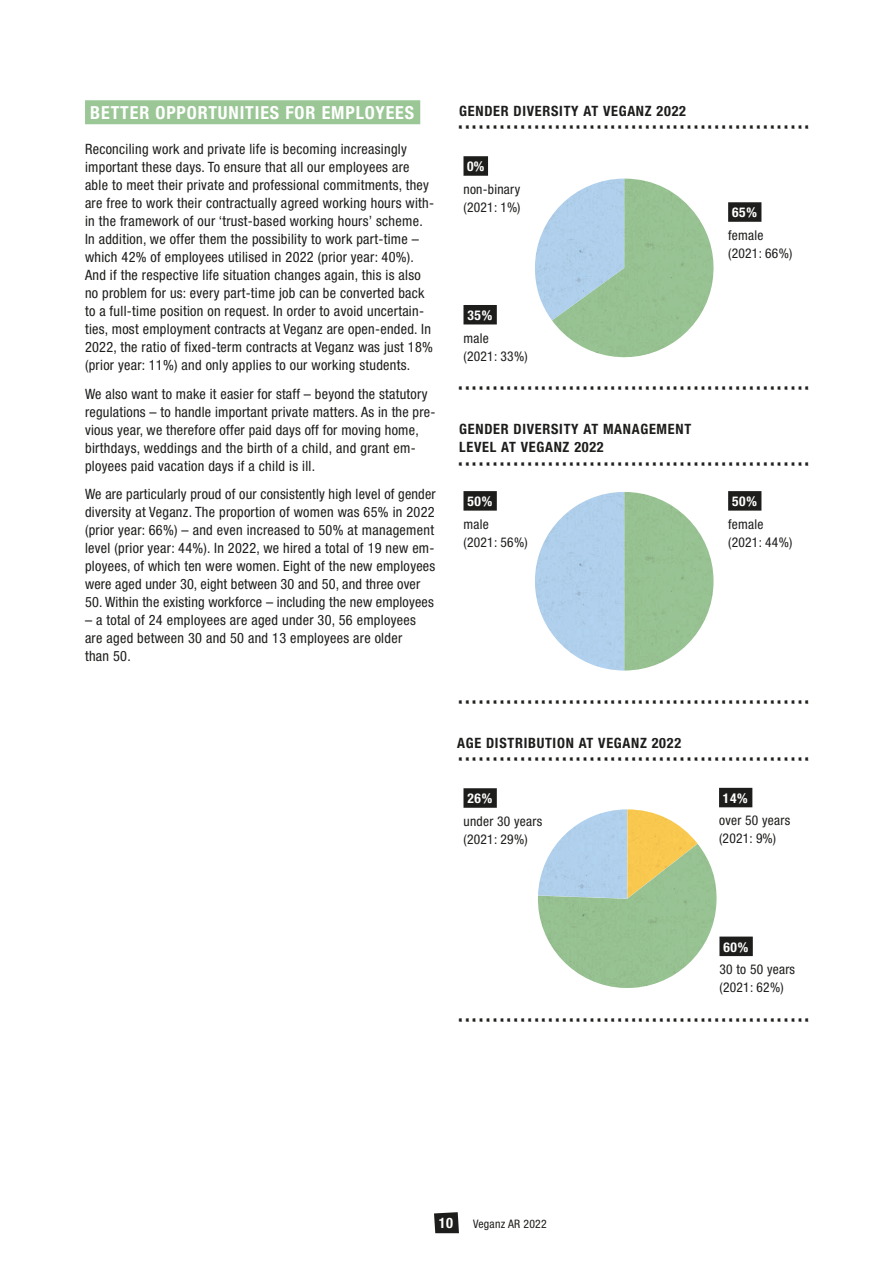
<style>
.page{position:relative;width:893px;height:1263px;background:#fff}
.page>*{position:absolute;margin:0;border:0;box-sizing:border-box;transform-origin:0 0}
.t1{font:21px "SO Veganz";color:#1d1d1b}
.t2{font:700 condensed 18px "Helvetica Neue LT Std";letter-spacing:.05em;color:#fff}
.t3{font:700 condensed 14.4px "Helvetica Neue LT Std";color:#fff}
.t4{font:condensed 14.25px/18px "Helvetica Neue LT Std";letter-spacing:.02em;color:#1d1d1b}
.t5{font:700 condensed 14.25px/18px "Helvetica Neue LT Std";letter-spacing:.05em;color:#1d1d1b}
.t6{font:condensed 13.5px/18px "Helvetica Neue LT Std";letter-spacing:.02em;color:#1d1d1b}
.t7{font:700 condensed 13.5px "Helvetica Neue LT Std";letter-spacing:.05em;color:#fff}
.t8{font:condensed 11.7px "Helvetica Neue LT Std";letter-spacing:.02em;color:#1d1d1b}
</style>
<div class="page">
<div style="left:85px;top:100px;width:335px;height:24px;background:#9bc796"></div>
<div style="left:728px;top:202px;width:33px;height:20px;background:#1d1d1b"></div>
<div style="left:463px;top:156px;width:25px;height:20px;background:#1d1d1b"></div>
<div style="left:463px;top:305px;width:34px;height:19px;background:#1d1d1b"></div>
<svg style="left:535px;top:179px;width:179px;height:179px"></svg>
<img style="left:535px;top:179px;width:178px;height:178px;border-radius:89px">
<svg style="left:535px;top:492px;width:178px;height:178px"></svg>
<div style="left:728px;top:491px;width:33px;height:20px;background:#1d1d1b"></div>
<div style="left:463px;top:491px;width:34px;height:20px;background:#1d1d1b"></div>
<img style="left:535px;top:492px;width:178px;height:178px;border-radius:89px">
<svg style="left:538px;top:809px;width:179px;height:179px"></svg>
<div style="left:719px;top:788px;width:33px;height:19px;background:#1d1d1b"></div>
<div style="left:719px;top:936px;width:34px;height:20px;background:#1d1d1b"></div>
<img style="left:538px;top:809px;width:178px;height:179px;border-radius:89px">
<div style="left:463px;top:788px;width:34px;height:20px;background:#1d1d1b"></div>
<svg style="left:434px;top:1212px;width:25px;height:21px"></svg>
<p class="t2" style="left:90px;top:102px;width:325px">BETTER OPPORTUNITIES FOR EMPLOYEES</p>
<p class="t4" style="left:85px;top:140px;width:350px">Reconciling work and private life is becoming increasingly important these days. To ensure that all our employees are able to meet their private and professional commitments, they are free to work their contractually agreed working hours with&shy;in the framework of our ‘trust-based working hours’ scheme.<br>In addition, we offer them the possibility to work part-time – which 42% of employees utilised in 2022 (prior year: 40%).<br>And if the respective life situation changes again, this is also no problem for us: every part-time job can be converted back to a full-time position on request. In order to avoid uncertain&shy;ties, most employment contracts at Veganz are open-ended. In 2022, the ratio of fixed-term contracts at Veganz was just 18% (prior year: 11%) and only applies to our working students.</p>
<p class="t4" style="left:85px;top:385px;width:352px">We also want to make it easier for staff – beyond the statutory regulations – to handle important private matters. As in the pre&shy;vious year, we therefore offer paid days off for moving home, birthdays, weddings and the birth of a child, and grant em&shy;ployees paid vacation days if a child is ill.</p>
<p class="t4" style="left:85px;top:485px;width:352px">We are particularly proud of our consistently high level of gender diversity at Veganz. The proportion of women was 65% in 2022 (prior year: 66%) – and even increased to 50% at management level (prior year: 44%). In 2022, we hired a total of 19 new em&shy;ployees, of which ten were women. Eight of the new employees were aged under 30, eight between 30 and 50, and three over</p>
<p class="t4" style="left:85px;top:593px;width:350px">50. Within the existing workforce – including the new employees</p>
<p class="t4" style="left:85px;top:611px;width:332px">– a total of 24 employees are aged under 30, 56 employees are aged between 30 and 50 and 13 employees are older than 50.</p>
<p class="t5" style="left:459px;top:102px;width:228px">GENDER DIVERSITY AT VEGANZ 2022</p>
<h1 class="t1" style="left:457px;top:107px;width:355px">...................................................</h1>
<p class="t7" style="left:467px;top:158px;width:19px">0%</p>
<p class="t6" style="left:463px;top:180px;width:59px">non-binary (2021: 1%)</p>
<p class="t7" style="left:467px;top:307px;width:26px">35%</p>
<p class="t6" style="left:463px;top:329px;width:66px">male<br>(2021: 33%)</p>
<p class="t7" style="left:732px;top:204px;width:26px">65%</p>
<p class="t6" style="left:728px;top:226px;width:66px">female (2021: 66%)</p>
<h1 class="t1" style="left:457px;top:368px;width:355px">...................................................</h1>
<p class="t5" style="left:459px;top:420px;width:233px">GENDER DIVERSITY AT MANAGEMENT<br>LEVEL AT VEGANZ 2022</p>
<h1 class="t1" style="left:457px;top:443px;width:355px">...................................................</h1>
<p class="t7" style="left:467px;top:493px;width:26px">50%</p>
<p class="t6" style="left:463px;top:515px;width:66px">male<br>(2021: 56%)</p>
<p class="t7" style="left:732px;top:493px;width:26px">50%</p>
<p class="t6" style="left:728px;top:515px;width:66px">female (2021: 44%)</p>
<h1 class="t1" style="left:457px;top:681px;width:355px">...................................................</h1>
<p class="t5" style="left:457px;top:734px;width:226px">AGE DISTRIBUTION AT VEGANZ 2022</p>
<h1 class="t1" style="left:457px;top:738px;width:355px">...................................................</h1>
<p class="t7" style="left:467px;top:790px;width:26px">26%</p>
<p class="t6" style="left:463px;top:812px;width:80px">under 30 years (2021: 29%)</p>
<p class="t7" style="left:723px;top:790px;width:26px">14%</p>
<p class="t6" style="left:719px;top:811px;width:73px">over 50 years (2021: 9%)</p>
<p class="t7" style="left:723px;top:938px;width:26px">60%</p>
<p class="t6" style="left:719px;top:960px;width:77px">30 to 50 years (2021: 62%)</p>
<h1 class="t1" style="left:457px;top:1000px;width:355px">...................................................</h1>
<p class="t3" style="left:439px;top:1214px;width:16px">10</p>
<p class="t8" style="left:473px;top:1217px;width:75px">Veganz AR 2022</p>
</div>
